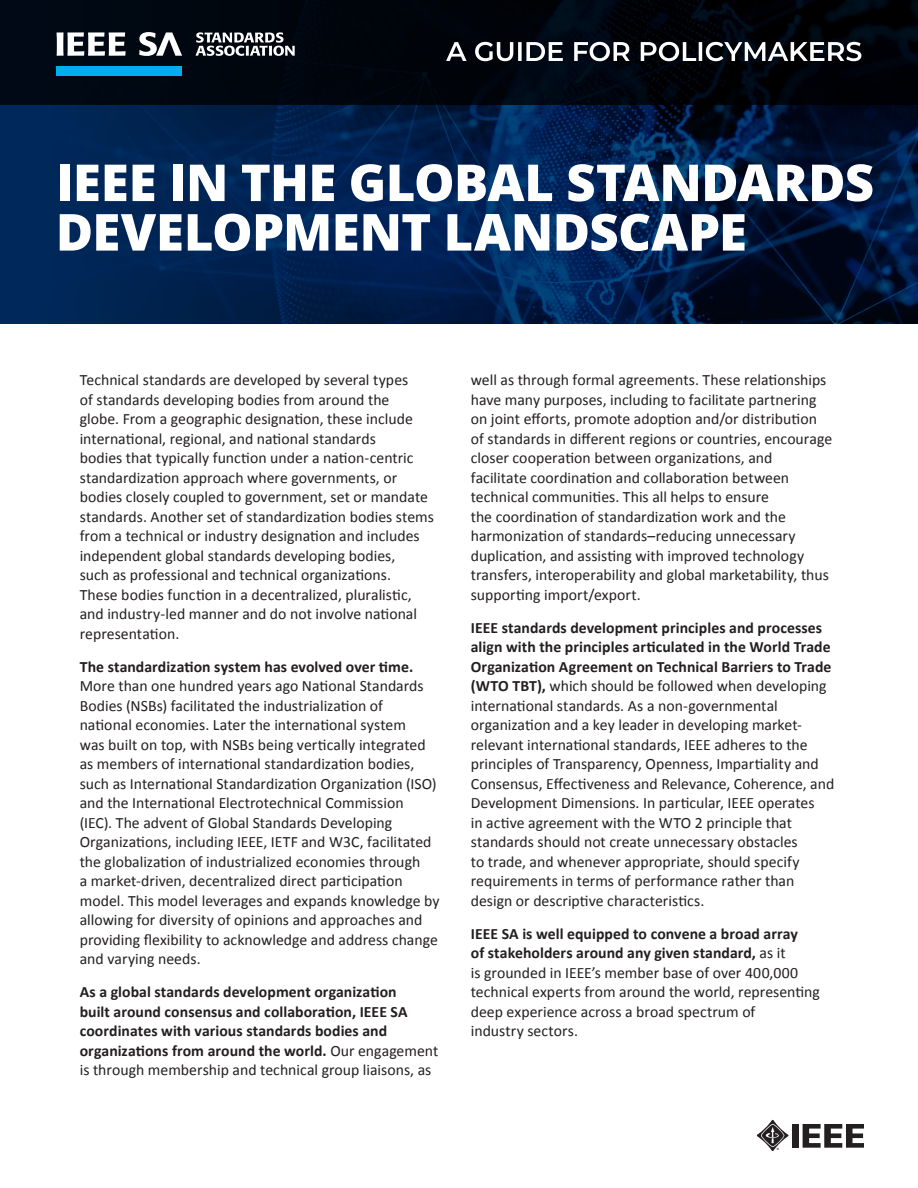
<style>
.page{position:relative;width:918px;height:1188px;background:#fff}
.page>*{position:absolute;margin:0;border:0;box-sizing:border-box;transform-origin:0 0}
.t1{font:800 51px/49.5px "Open Sans";letter-spacing:-.015em;color:#fff}
.t2{font:15.75px/19.5px "Calibri";color:#231f20}
.t3{font:700 15.75px/19.5px "Calibri";letter-spacing:.005em;color:#231f20}
.t4{font:700 3px "Helvetica";color:#231f20}
.s1{font-weight:400}
.s2{font-weight:700}
</style>
<div class="page">
<svg style="left:0;top:105px;width:918px;height:219px;background:#001f4b"></svg>
<div style="left:793px;top:1124px;width:6px;height:24px;background:#231f20"></div>
<svg style="left:803px;top:1124px;width:61px;height:24px"></svg>
<svg style="left:757px;top:1120px;width:32px;height:31px"></svg>
<div style="left:0;top:0;width:918px;height:105px;background:linear-gradient(to bottom,#00060d,#00060e)"></div>
<svg style="left:196px;top:32px;width:99px;height:24px"></svg>
<div style="left:56px;top:66px;width:126px;height:10px;background:#00aeef"></div>
<svg style="left:57px;top:32px;width:69px;height:24px"></svg>
<svg style="left:139px;top:32px;width:43px;height:24px"></svg>
<svg style="left:446px;top:42px;width:415px;height:19px"></svg>
<h1 class="t1" style="left:56px;top:155px;width:820px">IEEE IN THE GLOBAL STANDARDS<br>DEVELOPMENT LANDSCAPE</h1>
<p class="t2" style="left:80px;top:371px;width:356px">Technical standards are developed by several types<br>of standards developing bodies from around the<br>globe. From a geographic designation, these include international, regional, and national standards<br>bodies that typically function under a nation-centric standardization approach where governments, or bodies closely coupled to government, set or mandate standards. Another set of standardization bodies stems from a technical or industry designation and includes independent global standards developing bodies,<br>such as professional and technical organizations.<br>These bodies function in a decentralized, pluralistic, and industry-led manner and do not involve national representation.</p>
<p class="t3" style="left:80px;top:657px;width:335px">The standardization system has evolved over time.</p>
<p class="t2" style="left:80px;top:677px;width:361px">More than one hundred years ago National Standards Bodies (NSBs) facilitated the industrialization of<br>national economies. Later the international system<br>was built on top, with NSBs being vertically integrated as members of international standardization bodies, such as International Standardization Organization (ISO) and the International Electrotechnical Commission (IEC). The advent of Global Standards Developing Organizations, including IEEE, IETF and W3C, facilitated the globalization of industrialized economies through<br>a market-driven, decentralized direct participation model. This model leverages and expands knowledge by allowing for diversity of opinions and approaches and providing flexibility to acknowledge and address change and varying needs.</p>
<p class="t3" style="left:80px;top:982px;width:360px">As a global standards development organization<br>built around consensus and collaboration, IEEE SA coordinates with various standards bodies and organizations from around the world. <span class="s1">Our engagement is through membership and technical group liaisons, as</span></p>
<p class="t2" style="left:471px;top:371px;width:363px">well as through formal agreements. These relationships have many purposes, including to facilitate partnering on joint efforts, promote adoption and/or distribution of standards in different regions or countries, encourage closer cooperation between organizations, and facilitate coordination and collaboration between technical communities. This all helps to ensure<br>the coordination of standardization work and the harmonization of standards–reducing unnecessary duplication, and assisting with improved technology transfers, interoperability and global marketability, thus supporting import/export.</p>
<p class="t2" style="left:471px;top:618px;width:365px"><span class="s2">IEEE standards development principles and processes align with the principles articulated in the World Trade Organization Agreement on Technical Barriers to Trade (WTO TBT),</span> which should be followed when developing international standards. As a non-governmental organization and a key leader in developing market&shy;relevant international standards, IEEE adheres to the principles of Transparency, Openness, Impartiality and Consensus, Effectiveness and Relevance, Coherence, and Development Dimensions. In particular, IEEE operates<br>in active agreement with the WTO 2 principle that standards should not create unnecessary obstacles<br>to trade, and whenever appropriate, should specify requirements in terms of performance rather than design or descriptive characteristics.</p>
<p class="t2" style="left:471px;top:924px;width:351px"><span class="s2">IEEE SA is well equipped to convene a broad array<br>of stakeholders around any given standard,</span> as it<br>is grounded in IEEE’s member base of over 400,000 technical experts from around the world, representing deep experience across a broad spectrum of<br>industry sectors.</p>
<p class="t4" style="left:777px;top:1146px;width:4px">®</p>
</div>
